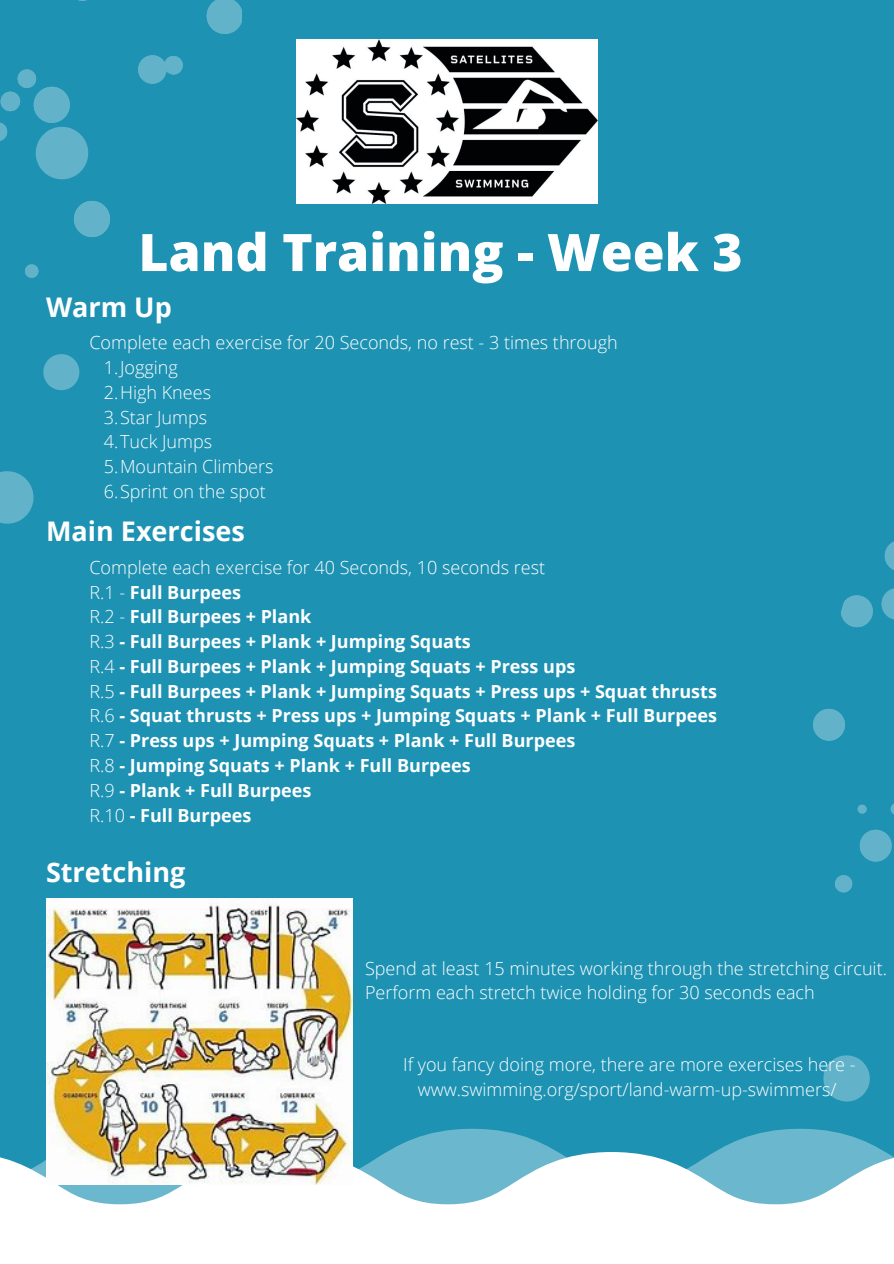
<style>
.page{position:relative;width:894px;height:1264px;background:#fff}
.page>*{position:absolute;margin:0;border:0;box-sizing:border-box;transform-origin:0 0}
.t1{font:800 51.75px "Open Sans";color:#fff}
.t2{font:700 27px "Open Sans";color:#fff}
.t3{font:700 18px/24.8px "Open Sans";color:#fff}
.t4{font:300 18px/24.8px "Open Sans";color:#fff}
.s1{font-weight:300}
</style>
<div class="page">
<div style="left:0;top:0;width:893px;height:1263px;background:#1e92b3"></div>
<svg style="left:43px;top:354px;width:37px;height:37px"></svg>
<svg style="left:138px;top:55px;width:45px;height:29px"></svg>
<svg style="left:25px;top:264px;width:14px;height:14px"></svg>
<svg style="left:0;top:69px;width:89px;height:111px"></svg>
<svg style="left:74px;top:201px;width:36px;height:36px"></svg>
<svg style="left:206px;top:0;width:35px;height:34px"></svg>
<svg style="left:0;top:471px;width:34px;height:52px"></svg>
<svg style="left:0;top:1128px;width:893px;height:135px;fill:#fff"></svg>
<svg style="left:890px;top:804px;width:3px;height:10px"></svg>
<svg style="left:857px;top:804px;width:10px;height:10px"></svg>
<svg style="left:835px;top:829px;width:57px;height:64px"></svg>
<svg style="left:813px;top:708px;width:32px;height:33px"></svg>
<svg style="left:823px;top:1055px;width:47px;height:47px"></svg>
<svg style="left:841px;top:542px;width:52px;height:86px"></svg>
<img style="left:296px;top:40px;width:301px;height:163px">
<img style="left:46px;top:898px;width:306px;height:286px">
<h1 class="t1" style="left:138px;top:216px;width:605px">Land Training - Week 3</h1>
<h2 class="t2" style="left:46px;top:288px;width:127px">Warm Up</h2>
<p class="t4" style="left:104px;top:355px;width:171px">1.Jogging<br>2.High Knees<br>3.Star Jumps<br>4.Tuck Jumps<br>5.Mountain Climbers<br>6.Sprint on the spot</p>
<p class="t4" style="left:89px;top:330px;width:529px">Complete each exercise for 20 Seconds, no rest - 3 times through</p>
<h2 class="t2" style="left:46px;top:511px;width:200px">Main Exercises</h2>
<p class="t3" style="left:89px;top:554px;width:629px"><span class="s1">Complete each exercise for 40 Seconds, 10 seconds rest<br>R.1 -</span> Full Burpees<br><span class="s1">R.2 -</span> Full Burpees + Plank<br><span class="s1">R.3</span> - Full Burpees + Plank + Jumping Squats<br><span class="s1">R.4</span> - Full Burpees + Plank + Jumping Squats + Press ups<br><span class="s1">R.5</span> - Full Burpees + Plank + Jumping Squats + Press ups + Squat thrusts <span class="s1">R.6</span> - Squat thrusts + Press ups + Jumping Squats + Plank + Full Burpees <span class="s1">R.7</span> - Press ups + Jumping Squats + Plank + Full Burpees<br><span class="s1">R.8</span> - Jumping Squats + Plank + Full Burpees<br><span class="s1">R.9</span> - Plank + Full Burpees<br><span class="s1">R.10</span> - Full Burpees</p>
<h2 class="t2" style="left:46px;top:853px;width:141px">Stretching</h2>
<p class="t4" style="left:365px;top:955px;width:523px">Spend at least 15 minutes working through the stretching circuit.<br>Perform each stretch twice holding for 30 seconds each</p>
<p class="t4" style="left:403px;top:1051px;width:454px;text-align:center">If you fancy doing more, there are more exercises here - www.swimming.org/sport/land-warm-up-swimmers/</p>
</div>
